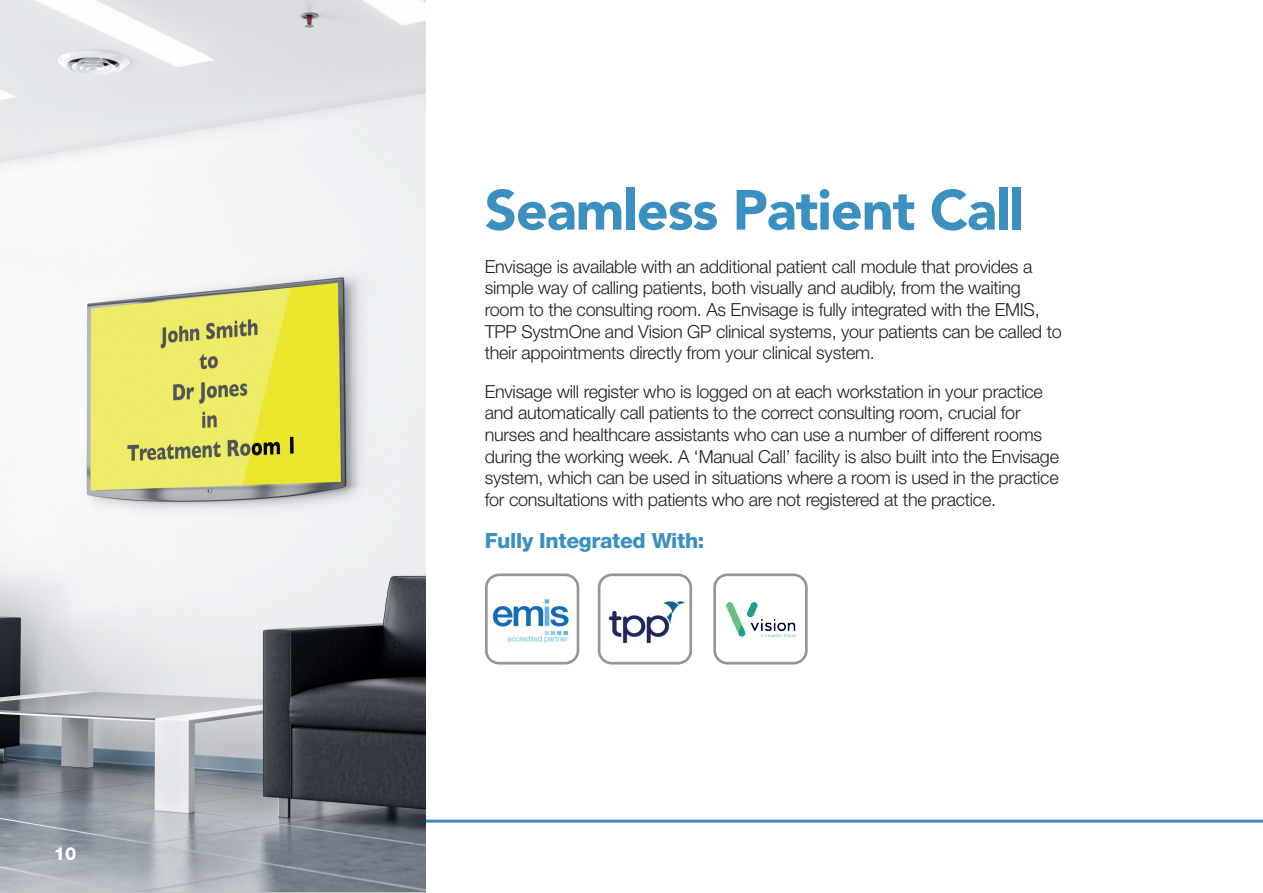
<style>
.page{position:relative;width:1263px;height:893px;background:#fff}
.page>*{position:absolute;margin:0;border:0;box-sizing:border-box;transform-origin:0 0}
.t1{font:900 55.95px "Avenir";letter-spacing:-.02em;color:#3c90c0}
.t2{font:800 21px "Helvetica Neue";letter-spacing:-.015em;color:#3b90c0}
.t3{font:300 18px/21.6px "Helvetica Neue";letter-spacing:-.015em;color:#231f20}
.t4{font:800 18px "Helvetica Neue";color:#fff}
</style>
<div class="page">
<hr style="left:213px;top:820px;width:1050px;height:3px;background:#3b90c0">
<img style="left:0;top:0;width:425px;height:891px">
<img style="left:492px;top:599px;width:77px;height:44px">
<img style="left:608px;top:601px;width:77px;height:43px">
<div style="left:598px;top:573px;width:94px;height:91px;border:3px solid #939598;border-radius:13px"></div>
<div style="left:713px;top:573px;width:95px;height:91px;border:3px solid #939598;border-radius:13px"></div>
<div style="left:485px;top:573px;width:94px;height:91px;border:3px solid #939598;border-radius:13px"></div>
<img style="left:726px;top:602px;width:70px;height:36px">
<p class="t4" style="left:54px;top:843px;width:24px">10</p>
<h1 class="t1" style="left:485px;top:176px;width:541px">Seamless Patient Call</h1>
<p class="t3" style="left:485px;top:255px;width:578px">Envisage is available with an additional patient call module that provides a simple way of calling patients, both visually and audibly, from the waiting room to the consulting room. As Envisage is fully integrated with the EMIS, TPP SystmOne and Vision GP clinical systems, your patients can be called to their appointments directly from your clinical system.</p>
<p class="t3" style="left:485px;top:380px;width:576px">Envisage will register who is logged on at each workstation in your practice and automatically call patients to the correct consulting room, crucial for nurses and healthcare assistants who can use a number of different rooms during the working week. A ‘Manual Call’ facility is also built into the Envisage system, which can be used in situations where a room is used in the practice for consultations with patients who are not registered at the practice.</p>
<p class="t2" style="left:485px;top:528px;width:221px">Fully Integrated With:</p>
</div>
